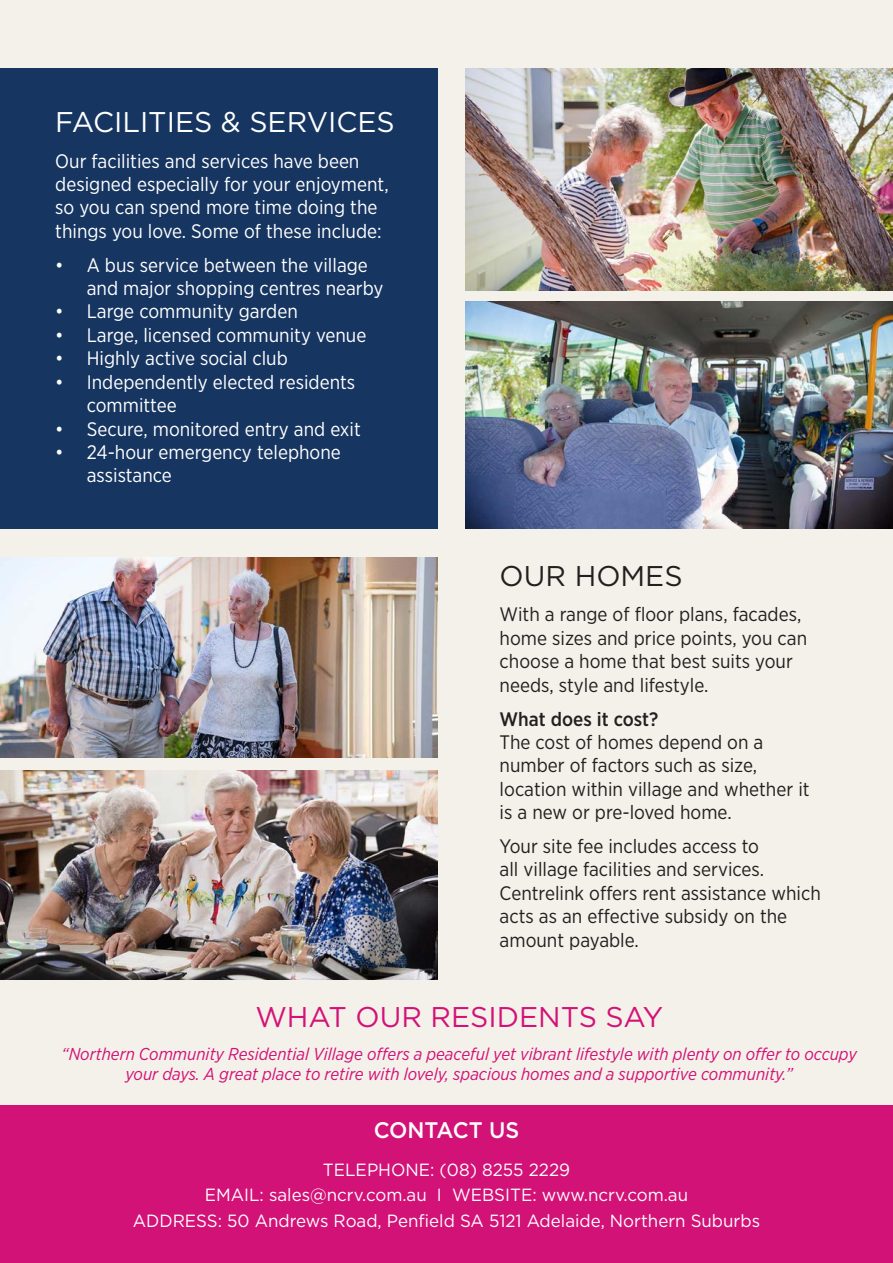
<style>
.page{position:relative;width:893px;height:1263px;background:#f4f1ea}
.page>*{position:absolute;margin:0;border:0;box-sizing:border-box;transform-origin:0 0}
.t1{font:28.5px "Gotham";color:#fff}
.t2{font:28.5px "Gotham";color:#d31277}
.t3{font:28.5px "Gotham";color:#231f20}
.t4{font:500 22.5px "Gotham";color:#fff;scale:.96 1}
.t5{font:19.5px/23.4px "Gotham Narrow";color:#fff}
.t6{font:19.5px/23.4px "Gotham Narrow";color:#231f20}
.t7{font:500 19.5px "Gotham Narrow";color:#231f20}
.t8{font:17.7px "Gotham";color:#fff;scale:.96 1}
.t9{font:italic 17.25px/20.7px "Gotham Narrow";color:#d31277;text-align:center}
</style>
<div class="page">
<img style="left:465px;top:301px;width:428px;height:228px">
<img style="left:465px;top:68px;width:428px;height:223px">
<img style="left:0;top:557px;width:438px;height:201px">
<img style="left:0;top:771px;width:438px;height:208px">
<div style="left:0;top:1105px;width:893px;height:158px;background:#d31277"></div>
<div style="left:0;top:68px;width:438px;height:461px;background:#163561"></div>
<p class="t1" style="left:55px;top:104px;width:341px">FACILITIES &amp; SERVICES</p>
<p class="t5" style="left:55px;top:149px;width:335px">Our facilities and services have been designed especially for your enjoyment, so you can spend more time doing the things you love. Some of these include:</p>
<p class="t5" style="left:87px;top:253px;width:298px;text-indent:-31px">• A bus service between the village and major shopping centres nearby</p>
<p class="t5" style="left:55px;top:300px;width:244px">• Large community garden</p>
<p class="t5" style="left:55px;top:323px;width:313px">• Large, licensed community venue</p>
<p class="t5" style="left:55px;top:346px;width:234px">• Highly active social club</p>
<p class="t5" style="left:87px;top:370px;width:270px;text-indent:-31px">• Independently elected residents committee</p>
<p class="t5" style="left:55px;top:417px;width:307px">• Secure, monitored entry and exit</p>
<p class="t5" style="left:87px;top:440px;width:256px;text-indent:-31px">• 24-hour emergency telephone assistance</p>
<p class="t3" style="left:500px;top:558px;width:184px">OUR HOMES</p>
<p class="t6" style="left:500px;top:602px;width:309px">With a range of floor plans, facades, home sizes and price points, you can choose a home that best suits your needs, style and lifestyle.</p>
<p class="t7" style="left:500px;top:706px;width:160px">What does it cost?</p>
<p class="t6" style="left:500px;top:730px;width:311px">The cost of homes depend on a number of factors such as size, location within village and whether it is a new or pre-loved home.</p>
<p class="t6" style="left:500px;top:834px;width:323px">Your site fee includes access to<br>all village facilities and services.<br>Centrelink offers rent assistance which acts as an effective subsidy on the amount payable.</p>
<p class="t2" style="left:255px;top:999px;width:409px">WHAT OUR RESIDENTS SAY</p>
<p class="t9" style="left:62px;top:1043px;width:797px">“Northern Community Residential Village offers a peaceful yet vibrant lifestyle with plenty on offer to occupy your days. A great place to retire with lovely, spacious homes and a supportive community.”</p>
<p class="t4" style="left:374px;top:1116px;width:153px">CONTACT US</p>
<p class="t8" style="left:323px;top:1158px;width:259px">TELEPHONE: (08) 8255 2229</p>
<p class="t8" style="left:205px;top:1184px;width:505px">EMAIL: sales@ncrv.com.au I WEBSITE: www.ncrv.com.au</p>
<p class="t8" style="left:133px;top:1209px;width:655px">ADDRESS: 50 Andrews Road, Penfield SA 5121 Adelaide, Northern Suburbs</p>
</div>
